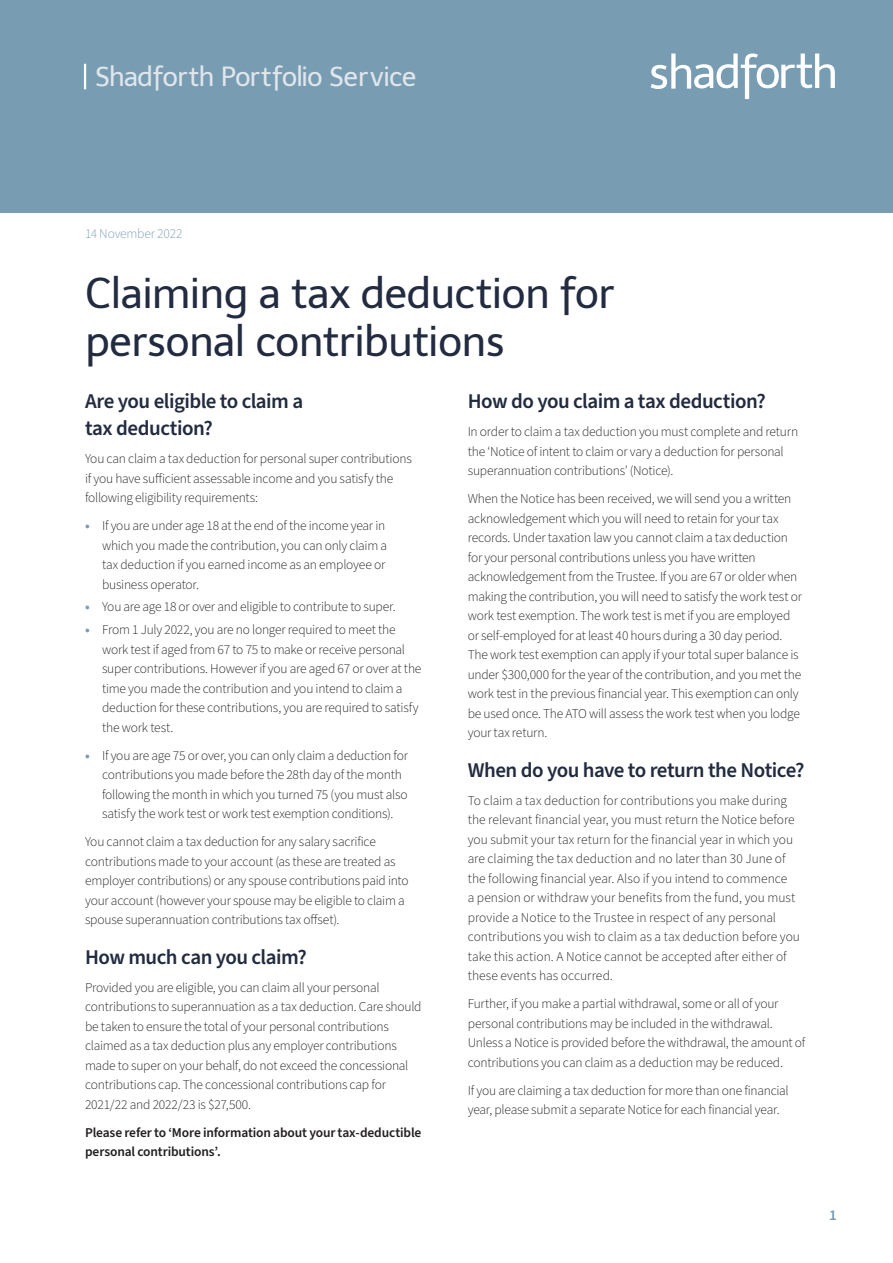
<style>
.page{position:relative;width:893px;height:1263px;background:#fff}
.page>*{position:absolute;margin:0;border:0;box-sizing:border-box;transform-origin:0 0}
._00_Main_Header{font:42px/48px "Telex";letter-spacing:-.02em;color:#222b3f}
.t1{font:27px "Telex";letter-spacing:-.025em;color:#e0e6eb}
._01_Subhead_1{font:600 21px/27px "Source Sans Pro";letter-spacing:-.025em;color:#222b3f}
.t2{font:600 15px "Source Sans Pro";color:#789db3}
._07_Body_Text{font:300 13.5px/19.5px "Source Sans Pro";letter-spacing:-.015em;color:#231f20}
._07_Body_Text-2{font:600 13.5px/19.5px "Source Sans Pro";letter-spacing:-.01em;color:#231f20}
.t3{font:300 13.5px "Source Sans Pro";letter-spacing:-.015em;color:#789db3}
.s1{font-weight:700;color:#789db3}
</style>
<div class="page">
<div style="left:0;top:0;width:893px;height:213px;background:#789db3"></div>
<svg style="left:651px;top:53px;width:184px;height:46px"></svg>
<hr style="left:84px;top:64px;width:2px;height:25px;background:#fff">
<h2 class="t1" style="left:95px;top:61px;width:323px">Shadforth Portfolio Service</h2>
<p class="t3" style="left:85px;top:225px;width:99px">14 November 2022</p>
<p class="_00_Main_Header" style="left:85px;top:269px;width:531px">Claiming a tax deduction for personal contributions</p>
<p class="_01_Subhead_1" style="left:85px;top:388px;width:220px">Are you eligible to claim a tax deduction?</p>
<p class="_07_Body_Text" style="left:85px;top:449px;width:328px">You can claim a tax deduction for personal super contributions if you have sufficient assessable income and you satisfy the following eligibility requirements:</p>
<p class="_07_Body_Text" style="left:102px;top:516px;width:286px;text-indent:-17px"><span class="s1">•</span> If you are under age 18 at the end of the income year in which you made the contribution, you can only claim a tax deduction if you earned income as an employee or business operator.</p>
<p class="_07_Body_Text" style="left:85px;top:597px;width:312px"><span class="s1">•</span> You are age 18 or over and eligible to contribute to super.</p>
<p class="_07_Body_Text" style="left:102px;top:620px;width:321px;text-indent:-17px"><span class="s1">•</span> From 1 July 2022, you are no longer required to meet the work test if aged from 67 to 75 to make or receive personal super contributions. However if you are aged 67 or over at the time you made the contribution and you intend to claim a deduction for these contributions, you are required to satisfy the work test.</p>
<p class="_07_Body_Text" style="left:102px;top:746px;width:308px;text-indent:-17px"><span class="s1">•</span> If you are age 75 or over, you can only claim a deduction for contributions you made before the 28th day of the month following the month in which you turned 75 (you must also satisfy the work test or work test exemption conditions).</p>
<p class="_07_Body_Text" style="left:85px;top:832px;width:325px">You cannot claim a tax deduction for any salary sacrifice contributions made to your account (as these are treated as employer contributions) or any spouse contributions paid into your account (however your spouse may be eligible to claim a spouse superannuation contributions tax offset).</p>
<p class="_01_Subhead_1" style="left:85px;top:944px;width:223px">How much can you claim?</p>
<p class="_07_Body_Text" style="left:85px;top:978px;width:338px">Provided you are eligible, you can claim all your personal contributions to superannuation as a tax deduction. Care should be taken to ensure the total of your personal contributions claimed as a tax deduction plus any employer contributions made to super on your behalf, do not exceed the concessional contributions cap. The concessional contributions cap for 2021/22 and 2022/23 is $27,500.</p>
<p class="_07_Body_Text-2" style="left:85px;top:1123px;width:338px">Please refer to ‘More information about your tax-deductible personal contributions’.</p>
<p class="_01_Subhead_1" style="left:468px;top:388px;width:300px">How do you claim a tax deduction?</p>
<p class="_07_Body_Text" style="left:468px;top:422px;width:332px">In order to claim a tax deduction you must complete and return the ‘Notice of intent to claim or vary a deduction for personal superannuation contributions’ (Notice).</p>
<p class="_07_Body_Text" style="left:468px;top:489px;width:336px">When the Notice has been received, we will send you a written acknowledgement which you will need to retain for your tax records. Under taxation law you cannot claim a tax deduction for your personal contributions unless you have written acknowledgement from the Trustee. If you are 67 or older when making the contribution, you will need to satisfy the work test or work test exemption. The work test is met if you are employed or self-employed for at least 40 hours during a 30 day period.<br>The work test exemption can apply if your total super balance is under $300,000 for the year of the contribution, and you met the work test in the previous financial year. This exemption can only be used once. The ATO will assess the work test when you lodge your tax return.</p>
<p class="_01_Subhead_1" style="left:468px;top:757px;width:338px">When do you have to return the Notice?</p>
<p class="_07_Body_Text" style="left:468px;top:791px;width:334px">To claim a tax deduction for contributions you make during the relevant financial year, you must return the Notice before you submit your tax return for the financial year in which you are claiming the tax deduction and no later than 30 June of the following financial year. Also if you intend to commence<br>a pension or withdraw your benefits from the fund, you must provide a Notice to the Trustee in respect of any personal contributions you wish to claim as a tax deduction before you take this action. A Notice cannot be accepted after either of these events has occurred.</p>
<p class="_07_Body_Text" style="left:468px;top:995px;width:339px">Further, if you make a partial withdrawal, some or all of your personal contributions may be included in the withdrawal.<br>Unless a Notice is provided before the withdrawal, the amount of contributions you can claim as a deduction may be reduced.</p>
<p class="_07_Body_Text" style="left:468px;top:1081px;width:322px">If you are claiming a tax deduction for more than one financial year, please submit a separate Notice for each financial year.</p>
<p class="t2" style="left:829px;top:1204px;width:9px">1</p>
</div>
